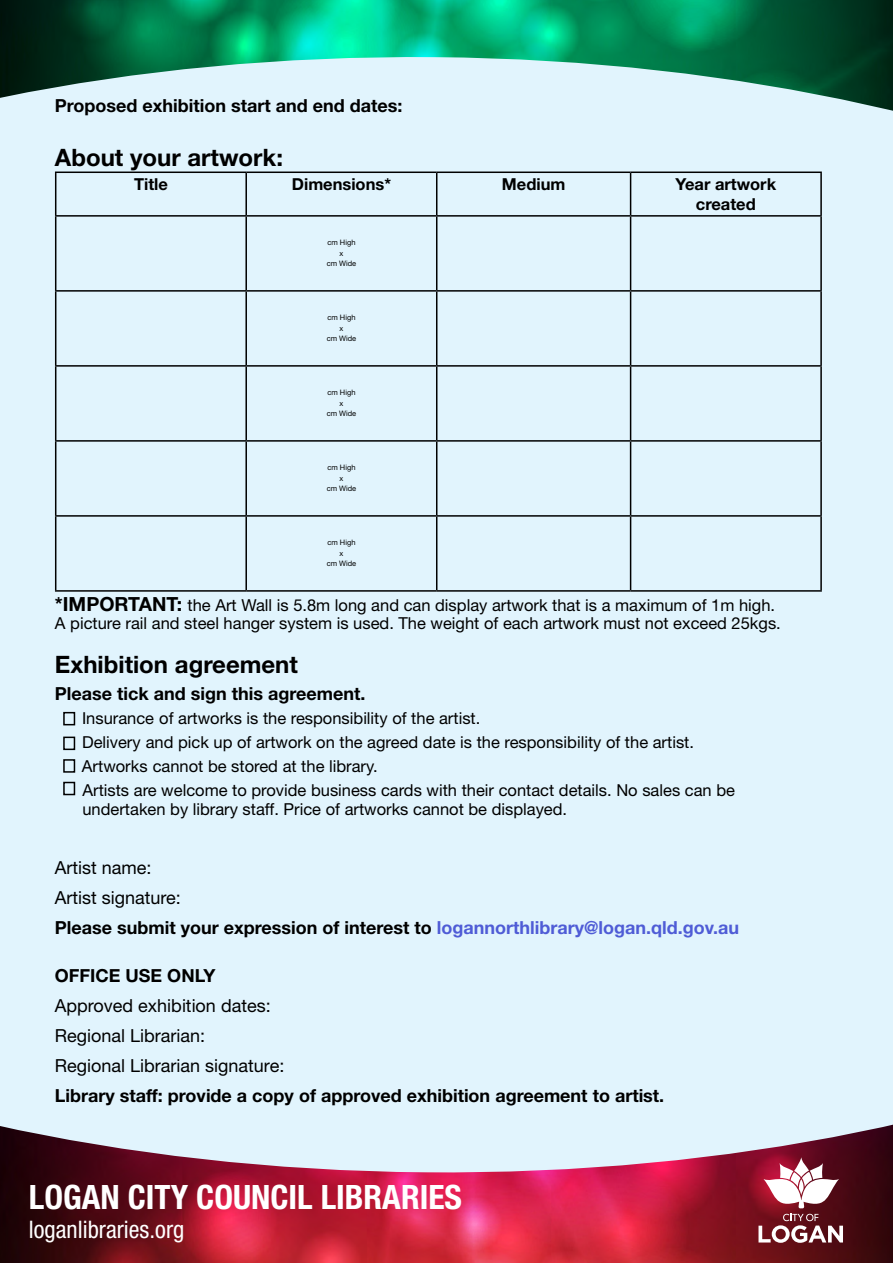
<style>
.page{position:relative;width:893px;height:1263px;background:#fff}
.page>*{position:absolute;margin:0;border:0;box-sizing:border-box;transform-origin:0 0}
.t1{font:700 condensed 33.6px "Helvetica Neue LT Std";color:#fff}
.t2{font:condensed 24.15px "Helvetica Neue LT Std";color:#fff}
.t3{font:700 24px "Helvetica Neue LT Std";color:#000}
.t4{font:700 18px "Helvetica Neue LT Std";color:#000}
.t5{font:18px "Helvetica Neue LT Std";color:#000}
.t6{font:16.5px/18px "Helvetica Neue LT Std";color:#000}
.t7{font:700 16.5px/19.8px "Helvetica Neue LT Std";color:#000;text-align:center}
.t8{font:7.5px/10.5px "Helvetica Neue LT Std";color:#000;text-align:center}
.s1{font-weight:700;font-size:19.5px}
.s2{color:#4f5cd6}
</style>
<div class="page">
<img style="left:0;top:0;width:893px;height:1263px">
<div style="left:0;top:52px;width:893px;height:1126px;background:#e1f4fd"></div>
<hr style="left:55px;top:172px;width:191px;height:1px;background:#000">
<hr style="left:55px;top:173px;width:1px;height:42px;background:#000">
<hr style="left:246px;top:172px;width:191px;height:1px;background:#000">
<hr style="left:245px;top:173px;width:2px;height:42px;background:#000">
<hr style="left:437px;top:172px;width:194px;height:1px;background:#000">
<hr style="left:436px;top:173px;width:1px;height:42px;background:#000">
<hr style="left:631px;top:172px;width:191px;height:1px;background:#000">
<hr style="left:630px;top:173px;width:1px;height:42px;background:#000">
<hr style="left:820px;top:173px;width:2px;height:42px;background:#000">
<hr style="left:55px;top:215px;width:191px;height:2px;background:#000">
<hr style="left:55px;top:217px;width:1px;height:73px;background:#000">
<hr style="left:246px;top:215px;width:191px;height:2px;background:#000">
<hr style="left:245px;top:217px;width:2px;height:73px;background:#000">
<hr style="left:437px;top:215px;width:194px;height:2px;background:#000">
<hr style="left:436px;top:217px;width:1px;height:73px;background:#000">
<hr style="left:631px;top:215px;width:191px;height:2px;background:#000">
<hr style="left:630px;top:217px;width:1px;height:73px;background:#000">
<hr style="left:820px;top:217px;width:2px;height:73px;background:#000">
<hr style="left:55px;top:290px;width:191px;height:2px;background:#000">
<hr style="left:55px;top:292px;width:1px;height:73px;background:#000">
<hr style="left:246px;top:290px;width:191px;height:2px;background:#000">
<hr style="left:245px;top:292px;width:2px;height:73px;background:#000">
<hr style="left:437px;top:290px;width:194px;height:2px;background:#000">
<hr style="left:436px;top:292px;width:1px;height:73px;background:#000">
<hr style="left:631px;top:290px;width:191px;height:2px;background:#000">
<hr style="left:630px;top:292px;width:1px;height:73px;background:#000">
<hr style="left:820px;top:292px;width:2px;height:73px;background:#000">
<hr style="left:55px;top:365px;width:191px;height:2px;background:#000">
<hr style="left:55px;top:367px;width:1px;height:73px;background:#000">
<hr style="left:246px;top:365px;width:191px;height:2px;background:#000">
<hr style="left:245px;top:367px;width:2px;height:73px;background:#000">
<hr style="left:437px;top:365px;width:194px;height:2px;background:#000">
<hr style="left:436px;top:367px;width:1px;height:73px;background:#000">
<hr style="left:631px;top:365px;width:191px;height:2px;background:#000">
<hr style="left:630px;top:367px;width:1px;height:73px;background:#000">
<hr style="left:820px;top:367px;width:2px;height:73px;background:#000">
<hr style="left:55px;top:440px;width:191px;height:2px;background:#000">
<hr style="left:55px;top:442px;width:1px;height:73px;background:#000">
<hr style="left:246px;top:440px;width:191px;height:2px;background:#000">
<hr style="left:245px;top:442px;width:2px;height:73px;background:#000">
<hr style="left:437px;top:440px;width:194px;height:2px;background:#000">
<hr style="left:436px;top:442px;width:1px;height:73px;background:#000">
<hr style="left:631px;top:440px;width:191px;height:2px;background:#000">
<hr style="left:630px;top:442px;width:1px;height:73px;background:#000">
<hr style="left:820px;top:442px;width:2px;height:73px;background:#000">
<hr style="left:55px;top:515px;width:191px;height:2px;background:#000">
<hr style="left:55px;top:517px;width:1px;height:73px;background:#000">
<hr style="left:246px;top:515px;width:191px;height:2px;background:#000">
<hr style="left:245px;top:517px;width:2px;height:73px;background:#000">
<hr style="left:437px;top:515px;width:194px;height:2px;background:#000">
<hr style="left:436px;top:517px;width:1px;height:73px;background:#000">
<hr style="left:631px;top:515px;width:191px;height:2px;background:#000">
<hr style="left:630px;top:517px;width:1px;height:73px;background:#000">
<hr style="left:820px;top:517px;width:2px;height:73px;background:#000">
<hr style="left:55px;top:590px;width:191px;height:2px;background:#000">
<hr style="left:246px;top:590px;width:191px;height:2px;background:#000">
<hr style="left:437px;top:590px;width:194px;height:2px;background:#000">
<hr style="left:631px;top:590px;width:191px;height:2px;background:#000">
<div style="left:63px;top:712px;width:12px;height:13px;border:2px solid #000"></div>
<div style="left:63px;top:736px;width:12px;height:14px;border:2px solid #000"></div>
<div style="left:63px;top:759px;width:12px;height:14px;border:2px solid #000"></div>
<div style="left:63px;top:782px;width:12px;height:13px;border:2px solid #000"></div>
<svg style="left:758px;top:1157px;width:85px;height:86px"></svg>
<p class="t4" style="left:55px;top:94px;width:349px">Proposed exhibition start and end dates:</p>
<h2 class="t3" style="left:55px;top:142px;width:230px">About your artwork:</h2>
<p class="t7" style="left:134px;top:174px;width:35px">Title</p>
<p class="t7" style="left:292px;top:174px;width:101px">Dimensions*</p>
<p class="t7" style="left:502px;top:174px;width:65px">Medium</p>
<p class="t7" style="left:676px;top:174px;width:102px">Year artwork created</p>
<p class="t8" style="left:327px;top:237px;width:31px">cm High x<br>cm Wide</p>
<p class="t8" style="left:327px;top:312px;width:31px">cm High x<br>cm Wide</p>
<p class="t8" style="left:327px;top:387px;width:31px">cm High x<br>cm Wide</p>
<p class="t8" style="left:327px;top:462px;width:31px">cm High x<br>cm Wide</p>
<p class="t8" style="left:327px;top:537px;width:31px">cm High x<br>cm Wide</p>
<p class="t6" style="left:55px;top:596px;width:727px"><span class="s1">*IMPORTANT:</span> the Art Wall is 5.8m long and can display artwork that is a maximum of 1m high.<br>A picture rail and steel hanger system is used. The weight of each artwork must not exceed 25kgs.</p>
<h2 class="t3" style="left:55px;top:649px;width:245px">Exhibition agreement</h2>
<p class="t4" style="left:55px;top:682px;width:312px">Please tick and sign this agreement.</p>
<p class="t6" style="left:82px;top:708px;width:400px">Insurance of artworks is the responsibility of the artist.</p>
<p class="t6" style="left:82px;top:733px;width:613px">Delivery and pick up of artwork on the agreed date is the responsibility of the artist.</p>
<p class="t6" style="left:82px;top:757px;width:297px">Artworks cannot be stored at the library.</p>
<p class="t6" style="left:82px;top:780px;width:654px;line-height:19.5px">Artists are welcome to provide business cards with their contact details. No sales can be undertaken by library staff. Price of artworks cannot be displayed.</p>
<p class="t5" style="left:55px;top:856px;width:98px">Artist name:</p>
<p class="t5" style="left:55px;top:886px;width:128px">Artist signature:</p>
<p class="t4" style="left:55px;top:916px;width:686px">Please submit your expression of interest to <span class="s2">logannorthlibrary@logan.qld.gov.au</span></p>
<h2 class="t4" style="left:55px;top:964px;width:162px">OFFICE USE ONLY</h2>
<p class="t5" style="left:55px;top:994px;width:217px">Approved exhibition dates:</p>
<p class="t5" style="left:55px;top:1024px;width:152px">Regional Librarian:</p>
<p class="t5" style="left:55px;top:1054px;width:231px">Regional Librarian signature:</p>
<p class="t4" style="left:55px;top:1084px;width:611px">Library staff: provide a copy of approved exhibition agreement to artist.</p>
<p class="t1" style="left:29px;top:1177px;width:434px">LOGAN CITY COUNCIL LIBRARIES</p>
<p class="t2" style="left:29px;top:1216px;width:157px">loganlibraries.org</p>
</div>
